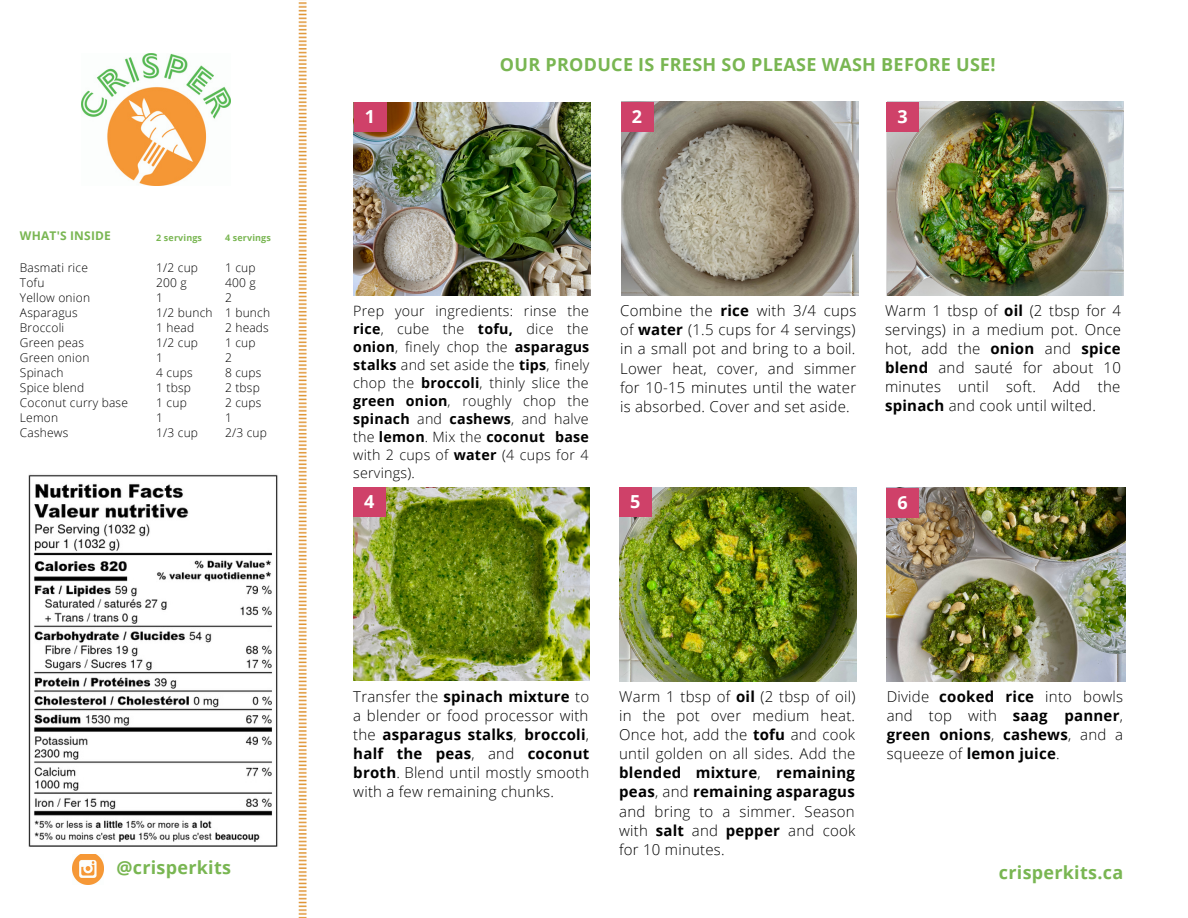
<style>
.page{position:relative;width:1188px;height:918px;background:#fff}
.page>*{position:absolute;margin:0;border:0;box-sizing:border-box;transform-origin:0 0}
.t1{font:700 18px "Open Sans";letter-spacing:.015em;color:#79b652}
.t2{font:700 18px "Open Sans";color:#fff}
.t3{font:300 15px/19.2px "Open Sans";letter-spacing:.015em;color:#000;text-align:justify}
.t4{font:700 15px/19.2px "Open Sans";letter-spacing:.015em;color:#000;text-align:justify}
.t5{font:300 14.25px/18px "Open Sans";letter-spacing:.015em;color:#000;text-align:justify}
.t6{font:300 12px "Open Sans";letter-spacing:.015em;color:#000}
.t7{font:700 12px "Open Sans";letter-spacing:.015em;color:#79b652}
.t8{font:700 9px "Open Sans";letter-spacing:.015em;color:#79b652}
.s1{font-weight:700}
.s2{font-weight:300}
</style>
<div class="page">
<img style="left:230px;top:0;width:669px;height:918px">
<img style="left:72px;top:854px;width:32px;height:30px">
<img style="left:82px;top:53px;width:148px;height:132px">
<img style="left:621px;top:102px;width:237px;height:193px">
<div style="left:621px;top:102px;width:32px;height:30px;background:#cf4169"></div>
<img style="left:887px;top:102px;width:236px;height:193px">
<div style="left:887px;top:102px;width:32px;height:30px;background:#cf4169"></div>
<img style="left:354px;top:487px;width:236px;height:194px">
<div style="left:353px;top:487px;width:32px;height:30px;background:#cf4169"></div>
<img style="left:354px;top:102px;width:236px;height:194px">
<div style="left:354px;top:102px;width:32px;height:30px;background:#cf4169"></div>
<img style="left:619px;top:488px;width:238px;height:193px">
<div style="left:619px;top:487px;width:32px;height:30px;background:#cf4169"></div>
<img style="left:887px;top:488px;width:238px;height:193px">
<div style="left:887px;top:488px;width:32px;height:30px;background:#cf4169"></div>
<img style="left:28px;top:467px;width:252px;height:386px">
<p class="t7" style="left:20px;top:227px;width:93px">WHAT'S INSIDE</p>
<p class="t8" style="left:156px;top:232px;width:47px">2 servings</p>
<p class="t8" style="left:225px;top:232px;width:47px">4 servings</p>
<p class="t6" style="left:20px;top:259px;width:69px">Basmati rice</p>
<p class="t6" style="left:20px;top:274px;width:26px">Tofu</p>
<p class="t6" style="left:20px;top:289px;width:72px">Yellow onion</p>
<p class="t6" style="left:20px;top:304px;width:59px">Asparagus</p>
<p class="t6" style="left:20px;top:319px;width:46px">Broccoli</p>
<p class="t6" style="left:20px;top:334px;width:66px">Green peas</p>
<p class="t6" style="left:20px;top:349px;width:71px">Green onion</p>
<p class="t6" style="left:20px;top:364px;width:45px">Spinach</p>
<p class="t6" style="left:20px;top:379px;width:66px">Spice blend</p>
<p class="t6" style="left:20px;top:394px;width:110px">Coconut curry base</p>
<p class="t6" style="left:20px;top:409px;width:40px">Lemon</p>
<p class="t6" style="left:20px;top:424px;width:50px">Cashews</p>
<p class="t6" style="left:156px;top:259px;width:43px">1/2 cup</p>
<p class="t6" style="left:156px;top:274px;width:32px">200 g</p>
<p class="t6" style="left:156px;top:289px;width:8px">1</p>
<p class="t6" style="left:156px;top:304px;width:58px">1/2 bunch</p>
<p class="t6" style="left:156px;top:319px;width:40px">1 head</p>
<p class="t6" style="left:156px;top:334px;width:43px">1/2 cup</p>
<p class="t6" style="left:156px;top:349px;width:8px">1</p>
<p class="t6" style="left:156px;top:364px;width:38px">4 cups</p>
<p class="t6" style="left:156px;top:379px;width:36px">1 tbsp</p>
<p class="t6" style="left:156px;top:394px;width:32px">1 cup</p>
<p class="t6" style="left:156px;top:409px;width:8px">1</p>
<p class="t6" style="left:156px;top:424px;width:43px">1/3 cup</p>
<p class="t6" style="left:225px;top:259px;width:32px">1 cup</p>
<p class="t6" style="left:225px;top:274px;width:32px">400 g</p>
<p class="t6" style="left:225px;top:289px;width:8px">2</p>
<p class="t6" style="left:225px;top:304px;width:47px">1 bunch</p>
<p class="t6" style="left:225px;top:319px;width:45px">2 heads</p>
<p class="t6" style="left:225px;top:334px;width:32px">1 cup</p>
<p class="t6" style="left:225px;top:349px;width:8px">2</p>
<p class="t6" style="left:225px;top:364px;width:38px">8 cups</p>
<p class="t6" style="left:225px;top:379px;width:36px">2 tbsp</p>
<p class="t6" style="left:225px;top:394px;width:38px">2 cups</p>
<p class="t6" style="left:225px;top:409px;width:8px">1</p>
<p class="t6" style="left:225px;top:424px;width:43px">2/3 cup</p>
<p class="t1" style="left:116px;top:855px;width:116px">@crisperkits</p>
<p class="t2" style="left:365px;top:104px;width:12px">1</p>
<p class="t1" style="left:500px;top:52px;width:497px">OUR PRODUCE IS FRESH SO PLEASE WASH BEFORE USE!</p>
<p class="t2" style="left:632px;top:104px;width:12px">2</p>
<p class="t2" style="left:898px;top:104px;width:12px">3</p>
<p class="t5" style="left:353px;top:302px;width:238px">Prep your ingredients: rinse the <span class="s1">rice</span>, cube the <span class="s1">tofu,</span> dice the <span class="s1">onion</span>, finely chop the <span class="s1">asparagus stalks</span> and set aside the <span class="s1">tips</span>, finely chop the <span class="s1">broccoli</span>, thinly slice the <span class="s1">green onion</span>, roughly chop the <span class="s1">spinach</span> and <span class="s1">cashews</span>, and halve the <span class="s1">lemon</span>. Mix the <span class="s1">coconut base </span>with 2 cups of <span class="s1">water</span> (4 cups for 4 servings).</p>
<p class="t3" style="left:885px;top:300px;width:238px">Warm 1 tbsp of <span class="s1">oil</span> (2 tbsp for 4 servings) in a medium pot. Once hot, add the <span class="s1">onion</span> and <span class="s1">spice blend</span> and sauté for about 10 minutes until soft. Add the <span class="s1">spinach</span> and cook until wilted.</p>
<p class="t3" style="left:620px;top:301px;width:238px">Combine the <span class="s1">rice</span> with 3/4 cups of <span class="s1">water</span> (1.5 cups for 4 servings) in a small pot and bring to a boil.<br>Lower heat, cover, and simmer for 10-15 minutes until the water is absorbed. Cover and set aside.</p>
<p class="t2" style="left:364px;top:489px;width:12px">4</p>
<p class="t2" style="left:630px;top:489px;width:12px">5</p>
<p class="t2" style="left:898px;top:490px;width:12px">6</p>
<p class="t3" style="left:353px;top:686px;width:238px">Transfer the <span class="s1">spinach mixture</span> to a blender or food processor with the <span class="s1">asparagus stalks</span>, <span class="s1">broccoli</span>, <span class="s1">half the peas</span>, and <span class="s1">coconut broth</span>. Blend until mostly smooth with a few remaining chunks.</p>
<p class="t3" style="left:619px;top:686px;width:238px">Warm 1 tbsp of <span class="s1">oil</span> (2 tbsp of oil) in the pot over medium heat.<br>Once hot, add the <span class="s1">tofu</span> and cook until golden on all sides. Add the <span class="s1">blended mixture</span>, <span class="s1">remaining peas</span>, and <span class="s1">remaining asparagus </span>and bring to a simmer. Season with <span class="s1">salt</span> and <span class="s1">pepper</span> and cook for 10 minutes.</p>
<p class="t4" style="left:887px;top:686px;width:238px"><span class="s2">Divide</span> cooked rice <span class="s2">into bowls and top with</span> saag panner<span class="s2">, </span>green onions<span class="s2">,</span> cashews<span class="s2">, and a squeeze of</span> lemon juice<span class="s2">.</span></p>
<p class="t1" style="left:999px;top:860px;width:126px">crisperkits.ca</p>
</div>
